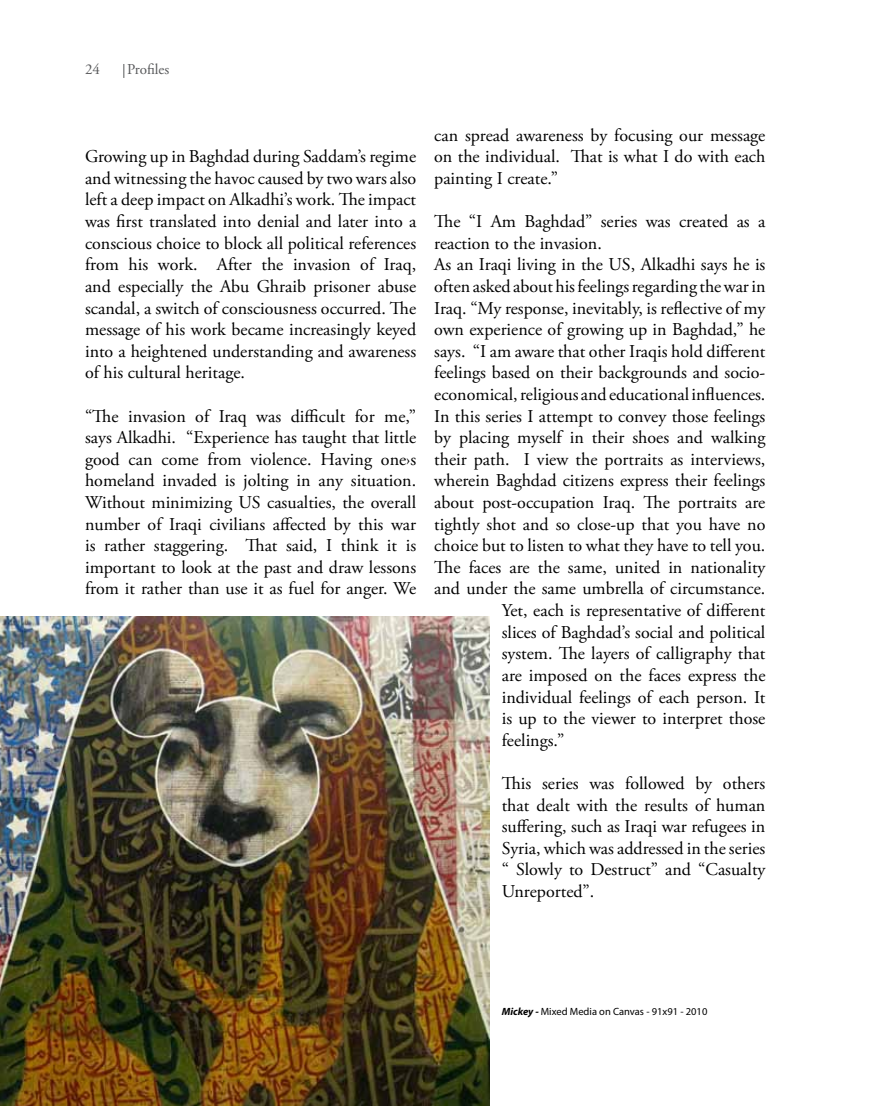
<style>
.page{position:relative;width:893px;height:1106px;background:#fff}
.page>*{position:absolute;margin:0;border:0;box-sizing:border-box;transform-origin:0 0}
.t1{font:18px/21.6px "Adobe Garamond Pro";color:#000;text-align:justify}
.t2{font:15px "Adobe Garamond Pro";color:#58595b}
.t3{font:10.5px "Myriad Pro";color:#000}
.s1{font-weight:700;font-style:italic}
</style>
<div class="page">
<svg style="left:124px;top:64px;width:1px;height:14px"></svg>
<img style="left:0;top:616px;width:489px;height:490px">
<p class="t2" style="left:85px;top:60px;width:16px">24</p>
<p class="t2" style="left:127px;top:60px;width:44px">Profiles</p>
<p class="t1" style="left:85px;top:146px;width:333px">Growing up in Baghdad during Saddam’s regime and witnessing the havoc caused by two wars also left a deep impact on Alkadhi’s work. The impact was first translated into denial and later into a conscious choice to block all political references from his work. After the invasion of Iraq, and especially the Abu Ghraib prisoner abuse scandal, a switch of consciousness occurred. The message of his work became increasingly keyed into a heightened understanding and awareness of his cultural heritage.</p>
<p class="t1" style="left:85px;top:406px;width:333px">“The invasion of Iraq was difficult for me,” says Alkadhi. “Experience has taught that little good can come from violence. Having one›s homeland invaded is jolting in any situation.<br>Without minimizing US casualties, the overall number of Iraqi civilians affected by this war is rather staggering. That said, I think it is important to look at the past and draw lessons from it rather than use it as fuel for anger. We</p>
<p class="t1" style="left:434px;top:125px;width:333px">can spread awareness by focusing our message on the individual. That is what I do with each painting I create.”</p>
<p class="t1" style="left:434px;top:211px;width:333px">The “I Am Baghdad” series was created as a</p>
<p class="t1" style="left:434px;top:233px;width:169px">reaction to the invasion.</p>
<p class="t1" style="left:434px;top:254px;width:333px">As an Iraqi living in the US, Alkadhi says he is</p>
<p class="t1" style="left:434px;top:276px;width:333px">often asked about his feelings regarding the war in</p>
<p class="t1" style="left:434px;top:298px;width:333px">Iraq. “My response, inevitably, is reflective of my</p>
<p class="t1" style="left:434px;top:319px;width:333px">own experience of growing up in Baghdad,” he</p>
<p class="t1" style="left:434px;top:341px;width:333px">says. “I am aware that other Iraqis hold different</p>
<p class="t1" style="left:434px;top:362px;width:333px">feelings based on their backgrounds and socio-</p>
<p class="t1" style="left:434px;top:384px;width:333px">economical, religious and educational influences.</p>
<p class="t1" style="left:434px;top:406px;width:333px">In this series I attempt to convey those feelings</p>
<p class="t1" style="left:434px;top:427px;width:333px">by placing myself in their shoes and walking</p>
<p class="t1" style="left:434px;top:449px;width:333px">their path. I view the portraits as interviews,</p>
<p class="t1" style="left:434px;top:470px;width:333px">wherein Baghdad citizens express their feelings</p>
<p class="t1" style="left:434px;top:492px;width:333px">about post-occupation Iraq. The portraits are</p>
<p class="t1" style="left:434px;top:514px;width:333px">tightly shot and so close-up that you have no</p>
<p class="t1" style="left:434px;top:535px;width:333px">choice but to listen to what they have to tell you.</p>
<p class="t1" style="left:434px;top:557px;width:333px">The faces are the same, united in nationality</p>
<p class="t1" style="left:434px;top:578px;width:333px">and under the same umbrella of circumstance.</p>
<p class="t1" style="left:502px;top:600px;width:265px">Yet, each is representative of different</p>
<p class="t1" style="left:502px;top:622px;width:265px">slices of Baghdad’s social and political</p>
<p class="t1" style="left:502px;top:643px;width:265px">system. The layers of calligraphy that</p>
<p class="t1" style="left:502px;top:665px;width:265px">are imposed on the faces express the</p>
<p class="t1" style="left:502px;top:686px;width:265px">individual feelings of each person. It</p>
<p class="t1" style="left:502px;top:708px;width:265px">is up to the viewer to interpret those</p>
<p class="t1" style="left:502px;top:730px;width:64px">feelings.”</p>
<p class="t1" style="left:502px;top:773px;width:265px">This series was followed by others that dealt with the results of human suffering, such as Iraqi war refugees in Syria, which was addressed in the series “ Slowly to Destruct” and “Casualty Unreported”.</p>
<p class="t3" style="left:502px;top:1004px;width:207px"><span class="s1">Mickey -</span> Mixed Media on Canvas - 91x91 - 2010</p>
</div>
